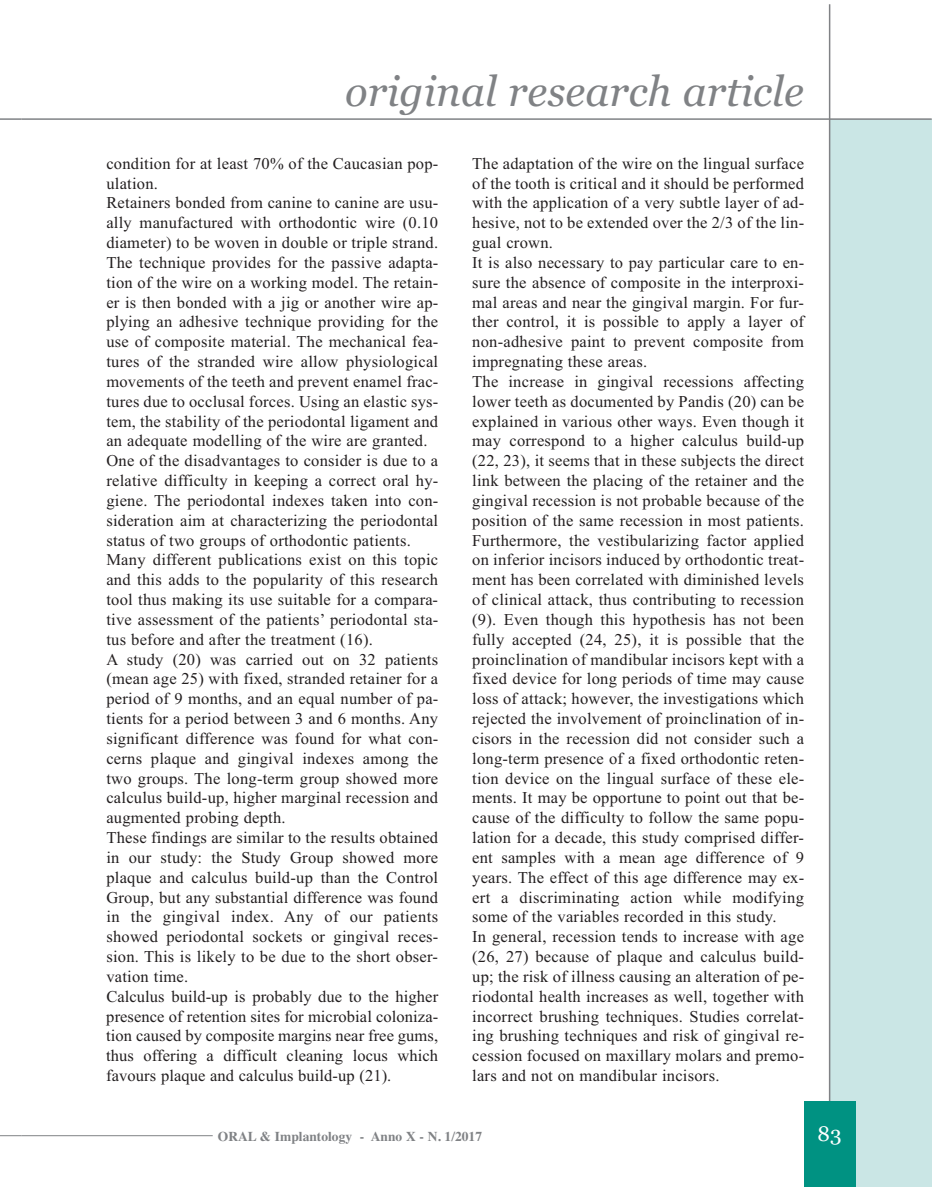
<style>
.page{position:relative;width:936px;height:1191px;background:#fff}
.page>*{position:absolute;margin:0;border:0;box-sizing:border-box;transform-origin:0 0}
.t1{font:italic 42px "Georgia";color:#808285}
.t2{font:21px "Georgia";color:#fff}
.t3{font:16.5px/19.8px "Times New Roman";letter-spacing:.015em;color:#231f20}
.t4{font:700 13.5px "Times";color:#808285}
</style>
<div class="page">
<div style="left:829px;top:119px;width:102px;height:1067px;background:#cae6e5"></div>
<hr style="left:828px;top:4px;width:2px;height:1182px;background:#808285">
<hr style="left:21px;top:1135px;width:192px;height:1px;background:#808285">
<hr style="left:21px;top:118px;width:910px;height:2px;background:#808285">
<div style="left:804px;top:1101px;width:51px;height:85px;background:#009282"></div>
<svg style="left:0;top:1135px;width:21px;height:1px"></svg>
<hr style="left:0;top:118px;width:21px;height:2px;background:#808285">
<h1 class="t1" style="left:345px;top:67px;width:460px">original research article</h1>
<p class="t3" style="left:106px;top:153px;width:334px">condition for at least 70% of the Caucasian pop&shy;ulation.<br>Retainers bonded from canine to canine are usu&shy;ally manufactured with orthodontic wire (0.10 diameter) to be woven in double or triple strand.<br>The technique provides for the passive adapta&shy;tion of the wire on a working model. The retain&shy;er is then bonded with a jig or another wire ap&shy;plying an adhesive technique providing for the use of composite material. The mechanical fea&shy;tures of the stranded wire allow physiological movements of the teeth and prevent enamel frac&shy;tures due to occlusal forces. Using an elastic sys&shy;tem, the stability of the periodontal ligament and an adequate modelling of the wire are granted.<br>One of the disadvantages to consider is due to a relative difficulty in keeping a correct oral hy&shy;giene. The periodontal indexes taken into con&shy;sideration aim at characterizing the periodontal status of two groups of orthodontic patients.<br>Many different publications exist on this topic and this adds to the popularity of this research tool thus making its use suitable for a compara&shy;tive assessment of the patients’ periodontal sta&shy;tus before and after the treatment (16).<br>A study (20) was carried out on 32 patients (mean age 25) with fixed, stranded retainer for a period of 9 months, and an equal number of pa&shy;tients for a period between 3 and 6 months. Any significant difference was found for what con&shy;cerns plaque and gingival indexes among the two groups. The long-term group showed more calculus build-up, higher marginal recession and augmented probing depth.<br>These findings are similar to the results obtained in our study: the Study Group showed more plaque and calculus build-up than the Control Group, but any substantial difference was found in the gingival index. Any of our patients showed periodontal sockets or gingival reces&shy;sion. This is likely to be due to the short obser&shy;vation time.<br>Calculus build-up is probably due to the higher presence of retention sites for microbial coloniza&shy;tion caused by composite margins near free gums, thus offering a difficult cleaning locus which favours plaque and calculus build-up (21).</p>
<p class="t3" style="left:472px;top:153px;width:333px">The adaptation of the wire on the lingual surface of the tooth is critical and it should be performed with the application of a very subtle layer of ad&shy;hesive, not to be extended over the 2/3 of the lin&shy;gual crown.<br>It is also necessary to pay particular care to en&shy;sure the absence of composite in the interproxi&shy;mal areas and near the gingival margin. For fur&shy;ther control, it is possible to apply a layer of non-adhesive paint to prevent composite from impregnating these areas.<br>The increase in gingival recessions affecting lower teeth as documented by Pandis (20) can be explained in various other ways. Even though it may correspond to a higher calculus build-up (22, 23), it seems that in these subjects the direct link between the placing of the retainer and the gingival recession is not probable because of the position of the same recession in most patients.<br>Furthermore, the vestibularizing factor applied on inferior incisors induced by orthodontic treat&shy;ment has been correlated with diminished levels of clinical attack, thus contributing to recession (9). Even though this hypothesis has not been fully accepted (24, 25), it is possible that the proinclination of mandibular incisors kept with a fixed device for long periods of time may cause loss of attack; however, the investigations which rejected the involvement of proinclination of in&shy;cisors in the recession did not consider such a long-term presence of a fixed orthodontic reten&shy;tion device on the lingual surface of these ele&shy;ments. It may be opportune to point out that be&shy;cause of the difficulty to follow the same popu&shy;lation for a decade, this study comprised differ&shy;ent samples with a mean age difference of 9 years. The effect of this age difference may ex&shy;ert a discriminating action while modifying some of the variables recorded in this study.<br>In general, recession tends to increase with age (26, 27) because of plaque and calculus build&shy;up; the risk of illness causing an alteration of pe&shy;riodontal health increases as well, together with incorrect brushing techniques. Studies correlat&shy;ing brushing techniques and risk of gingival re&shy;cession focused on maxillary molars and premo&shy;lars and not on mandibular incisors.</p>
<p class="t4" style="left:218px;top:1128px;width:266px">ORAL &amp; Implantology - Anno X - N. 1/2017</p>
<p class="t2" style="left:817px;top:1121px;width:26px">83</p>
</div>
